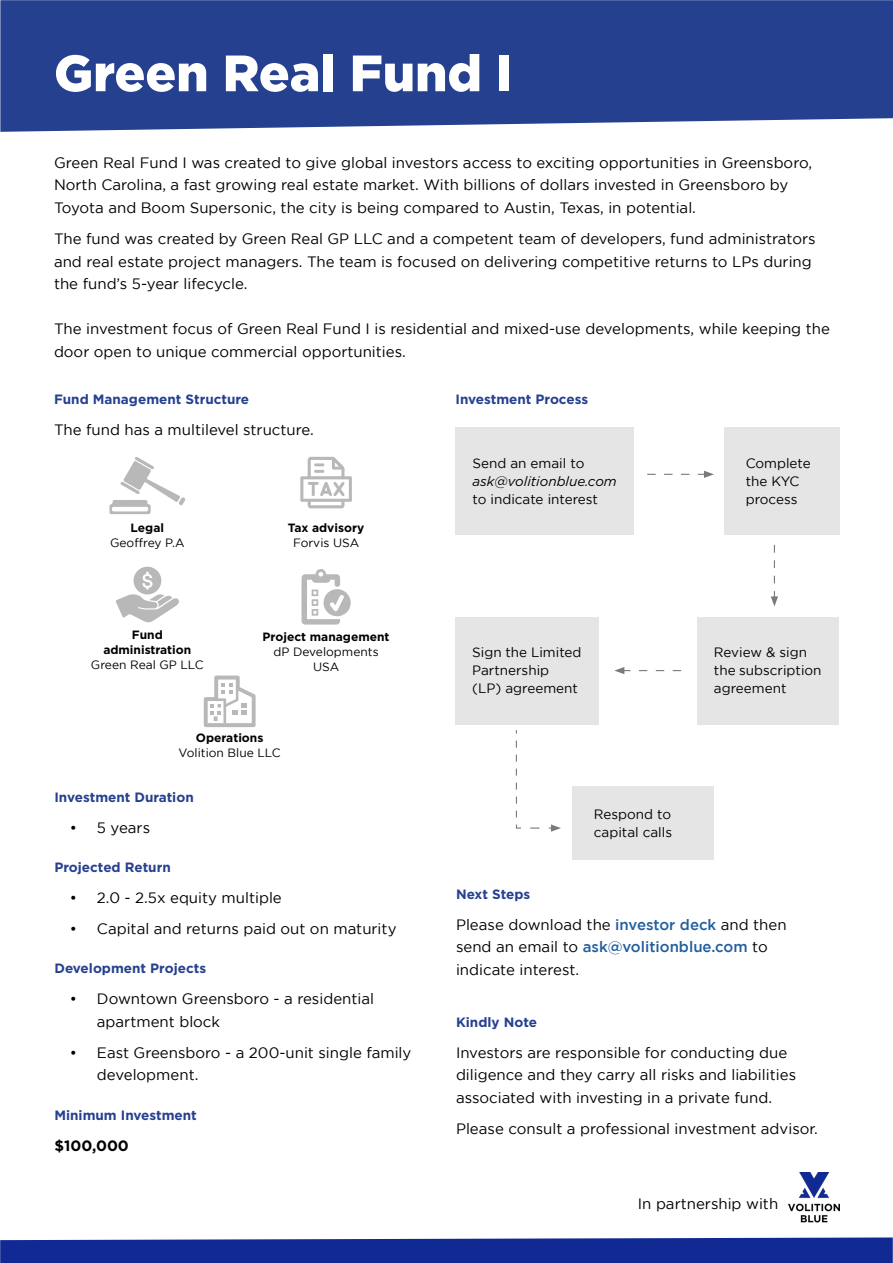
<style>
.page{position:relative;width:893px;height:1263px;background:#fff}
.page>*{position:absolute;margin:0;border:0;box-sizing:border-box;transform-origin:0 0}
.t1{font:900 51px "Gotham";color:#fff}
.t2{font:15px/22.5px "Gotham";color:#000}
.t3{font:700 15px "Gotham";color:#000}
.t4{font:13.5px/18px "Gotham";color:#000}
.t5{font:700 13.5px "Gotham";color:#25408f}
.t6{font:italic 13.5px "Gotham";color:#000}
.t7{font:12px/15px "Gotham";color:#000;text-align:center}
.t8{font:700 12px/15px "Gotham";color:#000;text-align:center}
.s1{font-weight:500;color:#215e9e}
</style>
<div class="page">
<div style="left:0;top:0;width:893px;height:132px;background:#25408f"></div>
<svg style="left:0;top:1237px;width:893px;height:26px;background:#21389a"></svg>
<svg style="left:109px;top:457px;width:76px;height:57px"></svg>
<svg style="left:300px;top:457px;width:52px;height:51px"></svg>
<svg style="left:116px;top:567px;width:63px;height:55px"></svg>
<svg style="left:302px;top:569px;width:49px;height:56px"></svg>
<svg style="left:204px;top:675px;width:52px;height:52px"></svg>
<img style="left:788px;top:1173px;width:51px;height:50px">
<div style="left:455px;top:427px;width:179px;height:108px;background:#e5e5e5"></div>
<div style="left:724px;top:427px;width:115px;height:108px;background:#e5e5e5"></div>
<div style="left:697px;top:617px;width:142px;height:107px;background:#e5e5e5"></div>
<div style="left:455px;top:617px;width:144px;height:107px;background:#e5e5e5"></div>
<div style="left:573px;top:786px;width:141px;height:73px;background:#e5e5e5"></div>
<svg style="left:647px;top:471px;width:67px;height:7px"></svg>
<svg style="left:771px;top:545px;width:7px;height:61px"></svg>
<svg style="left:614px;top:667px;width:67px;height:7px"></svg>
<svg style="left:515px;top:730px;width:46px;height:102px"></svg>
<h1 class="t1" style="left:54px;top:44px;width:460px">Green Real Fund I</h1>
<p class="t2" style="left:54px;top:151px;width:760px">Green Real Fund I was created to give global investors access to exciting opportunities in Greensboro,<br>North Carolina, a fast growing real estate market. With billions of dollars invested in Greensboro by<br>Toyota and Boom Supersonic, the city is being compared to Austin, Texas, in potential.</p>
<p class="t2" style="left:54px;top:227px;width:763px">The fund was created by Green Real GP LLC and a competent team of developers, fund administrators and real estate project managers. The team is focused on delivering competitive returns to LPs during the fund’s 5-year lifecycle.</p>
<p class="t2" style="left:54px;top:317px;width:777px">The investment focus of Green Real Fund I is residential and mixed-use developments, while keeping the door open to unique commercial opportunities.</p>
<p class="t5" style="left:455px;top:391px;width:134px">Investment Process</p>
<p class="t5" style="left:54px;top:391px;width:197px">Fund Management Structure</p>
<p class="t2" style="left:54px;top:418px;width:261px">The fund has a multilevel structure.</p>
<p class="t8" style="left:131px;top:520px;width:35px">Legal</p>
<p class="t7" style="left:110px;top:535px;width:76px">Geoffrey P.A</p>
<p class="t8" style="left:103px;top:627px;width:90px">Fund administration</p>
<p class="t7" style="left:91px;top:657px;width:114px">Green Real GP LLC</p>
<p class="t8" style="left:288px;top:520px;width:78px">Tax advisory</p>
<p class="t7" style="left:293px;top:535px;width:68px">Forvis USA</p>
<p class="t8" style="left:263px;top:629px;width:128px">Project management</p>
<p class="t7" style="left:273px;top:644px;width:107px">dP Developments<br>USA</p>
<p class="t8" style="left:196px;top:730px;width:69px">Operations</p>
<p class="t7" style="left:179px;top:745px;width:104px">Volition Blue LLC</p>
<p class="t5" style="left:54px;top:789px;width:141px">Investment Duration</p>
<p class="t2" style="left:70px;top:816px;width:82px">• 5 years</p>
<p class="t5" style="left:54px;top:859px;width:118px">Projected Return</p>
<p class="t2" style="left:70px;top:886px;width:213px">• 2.0 - 2.5x equity multiple</p>
<p class="t2" style="left:70px;top:917px;width:328px">• Capital and returns paid out on maturity</p>
<p class="t5" style="left:54px;top:961px;width:153px">Development Projects</p>
<p class="t2" style="left:97px;top:987px;width:279px;text-indent:-27px">• Downtown Greensboro - a residential apartment block</p>
<p class="t2" style="left:97px;top:1041px;width:316px;text-indent:-27px">• East Greensboro - a 200-unit single family development.</p>
<p class="t5" style="left:54px;top:1107px;width:144px">Minimum Investment</p>
<p class="t3" style="left:54px;top:1136px;width:76px">$100,000</p>
<p class="t4" style="left:472px;top:454px;width:113px">Send an email to</p>
<p class="t6" style="left:472px;top:473px;width:146px">ask@volitionblue.com</p>
<p class="t4" style="left:472px;top:490px;width:127px">to indicate interest</p>
<p class="t4" style="left:746px;top:454px;width:67px">Complete the KYC process</p>
<p class="t4" style="left:472px;top:643px;width:111px">Sign the Limited<br>Partnership (LP) agreement</p>
<p class="t4" style="left:714px;top:643px;width:109px">Review &amp; sign the subscription agreement</p>
<p class="t4" style="left:594px;top:805px;width:80px">Respond to capital calls</p>
<p class="t5" style="left:456px;top:886px;width:76px">Next Steps</p>
<p class="t2" style="left:456px;top:913px;width:332px">Please download the <span class="s1">investor deck</span> and then send an email to <span class="s1">ask@volitionblue.com</span> to indicate interest.</p>
<p class="t5" style="left:456px;top:1014px;width:82px">Kindly Note</p>
<p class="t2" style="left:456px;top:1041px;width:342px">Investors are responsible for conducting due diligence and they carry all risks and liabilities associated with investing in a private fund.</p>
<p class="t2" style="left:456px;top:1117px;width:363px">Please consult a professional investment advisor.</p>
<p class="t2" style="left:638px;top:1192px;width:142px">In partnership with</p>
</div>
